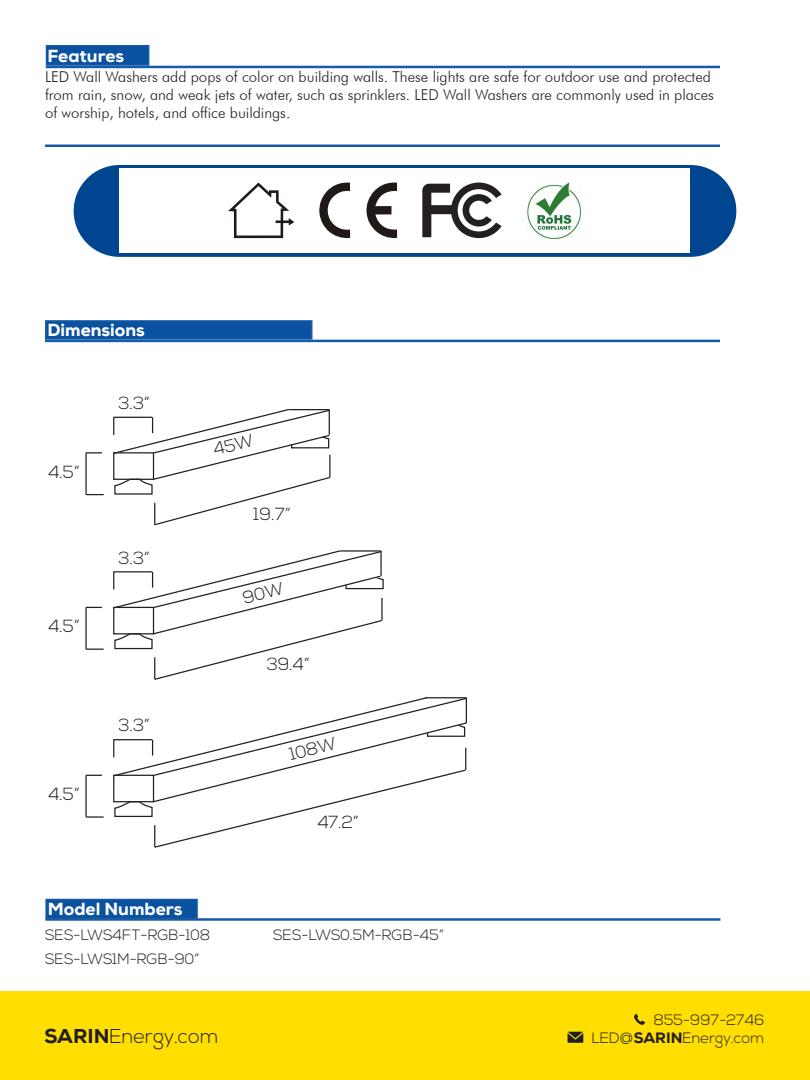
<style>
.page{position:relative;width:810px;height:1080px;background:#fff}
.page>*{position:absolute;margin:0;border:0;box-sizing:border-box;transform-origin:0 0}
.t1{font:300 20px "Nexa";color:#231f20}
.t2{font:300 17.5px "Nexa";color:#231f20}
.t3{font:800 17.5px "Nexa";color:#fff}
.Paragraph_Style_1{font:300 15px/18px "Futura BT";color:#231f20}
.FEATURES{font:300 15px/18px "Nexa";color:#231f20;text-align:right}
.s1{font-weight:800}
</style>
<div class="page">
<div style="left:0;top:991px;width:810px;height:89px;background:#ffde00"></div>
<div style="left:74px;top:165px;width:662px;height:92px;background:#00458f;border-radius:46px"></div>
<div style="left:120px;top:169px;width:570px;height:84px;background:#fff"></div>
<svg style="left:568px;top:1032px;width:15px;height:11px"></svg>
<svg style="left:634px;top:1014px;width:11px;height:11px"></svg>
<div style="left:46px;top:45px;width:103px;height:21px;background:#0a529f;border:1px solid #185ca9"></div>
<hr style="left:45px;top:144px;width:675px;height:3px;background:#185ca9">
<hr style="left:46px;top:66px;width:674px;height:2px;background:#185ca9">
<div style="left:45px;top:320px;width:267px;height:20px;background:#0a529f;border:1px solid #185ca9"></div>
<hr style="left:45px;top:340px;width:675px;height:2px;background:#185ca9">
<div style="left:45px;top:899px;width:153px;height:20px;background:#0a529f;border:1px solid #185ca9"></div>
<hr style="left:45px;top:918px;width:675px;height:3px;background:#185ca9">
<svg style="left:87px;top:494px;width:17px;height:1px"></svg>
<hr style="left:85px;top:453px;width:2px;height:42px;background:#231f20">
<svg style="left:86px;top:452px;width:16px;height:1px"></svg>
<svg style="left:86px;top:649px;width:18px;height:1px"></svg>
<hr style="left:85px;top:607px;width:2px;height:42px;background:#231f20">
<svg style="left:87px;top:607px;width:15px;height:1px"></svg>
<svg style="left:86px;top:816px;width:18px;height:2px"></svg>
<hr style="left:85px;top:775px;width:2px;height:42px;background:#231f20">
<svg style="left:86px;top:775px;width:16px;height:1px"></svg>
<svg style="left:113px;top:697px;width:354px;height:151px"></svg>
<svg style="left:319px;top:182px;width:31px;height:57px"></svg>
<svg style="left:366px;top:182px;width:31px;height:57px"></svg>
<svg style="left:422px;top:183px;width:80px;height:55px"></svg>
<svg style="left:228px;top:183px;width:66px;height:55px"></svg>
<img style="left:527px;top:183px;width:54px;height:56px">
<svg style="left:113px;top:409px;width:218px;height:117px"></svg>
<svg style="left:113px;top:550px;width:271px;height:130px"></svg>
<p class="t3" style="left:48px;top:44px;width:78px">Features</p>
<p class="Paragraph_Style_1" style="left:45px;top:68px;width:671px">LED Wall Washers add pops of color on building walls. These lights are safe for outdoor use and protected from rain, snow, and weak jets of water, such as sprinklers. LED Wall Washers are commonly used in places of worship, hotels, and office buildings.</p>
<p class="t3" style="left:48px;top:319px;width:99px">Dimensions</p>
<p class="t2" style="left:48px;top:462px;width:33px">4.5”</p>
<p class="t2" style="left:48px;top:616px;width:33px">4.5”</p>
<p class="t2" style="left:48px;top:784px;width:33px">4.5”</p>
<p class="t2" style="left:119px;top:393px;width:33px">3.3”</p>
<p class="t2" style="left:119px;top:548px;width:33px">3.3”</p>
<p class="t2" style="left:119px;top:715px;width:33px">3.3”</p>
<p class="t3" style="left:48px;top:898px;width:136px">Model Numbers</p>
<p class="FEATURES" style="left:45px;top:926px;width:167px">SES-LWS4FT-RGB-108</p>
<p class="FEATURES" style="left:45px;top:950px;width:156px">SES-LWS1M-RGB-90”</p>
<h1 class="t1" style="left:44px;top:1025px;width:176px"><span class="s1">SARIN</span>Energy.com</h1>
<p class="t2" style="left:254px;top:504px;width:39px">19.7”</p>
<p class="t2" style="left:267px;top:654px;width:44px">39.4”</p>
<p class="t2" style="left:288px;top:744px;width:49px;rotate:-14deg">108W</p>
<p class="t2" style="left:318px;top:812px;width:43px">47.2”</p>
<p class="FEATURES" style="left:273px;top:926px;width:173px">SES-LWS0.5M-RGB-45”</p>
<p class="FEATURES" style="left:592px;top:1011px;width:174px">855-997-2746<br>LED@<span class="s1">SARIN</span>Energy.com</p>
</div>
